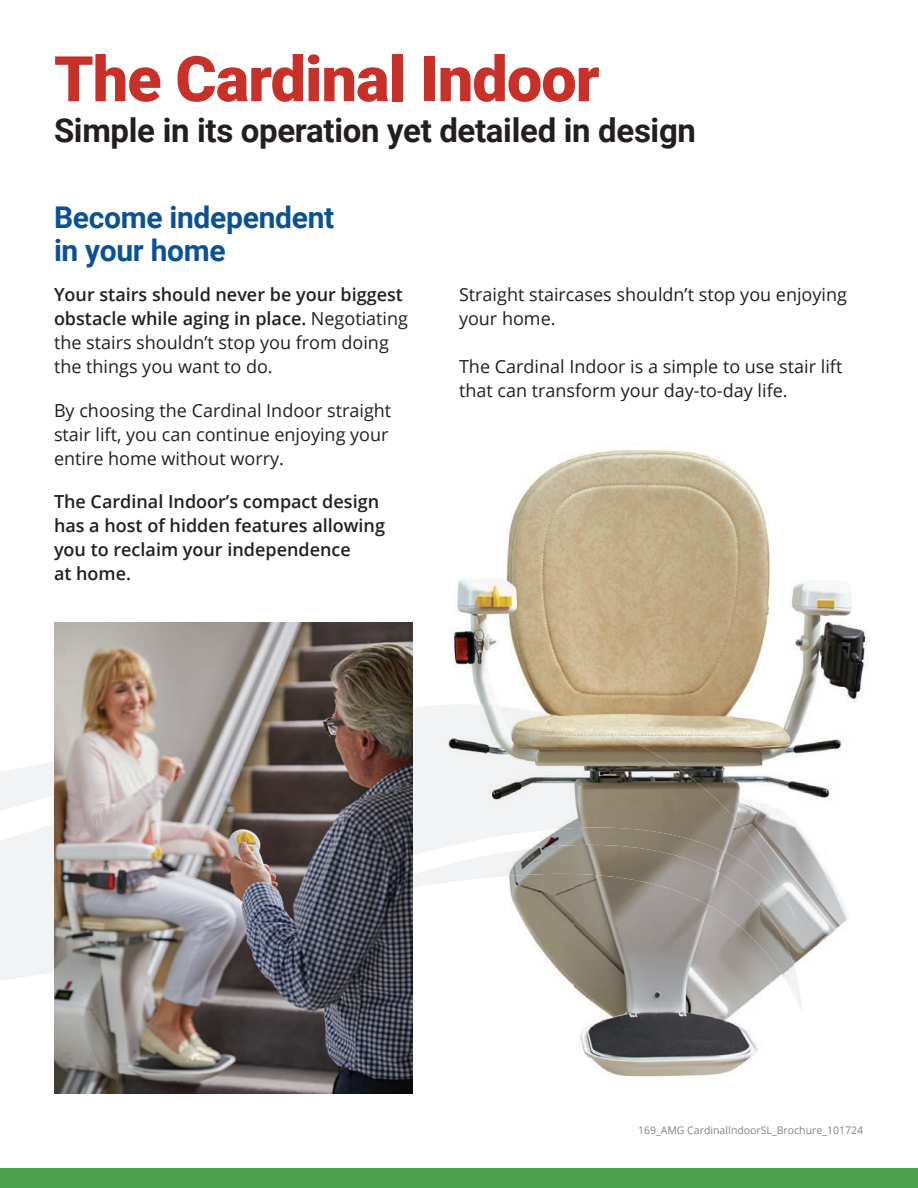
<style>
.page{position:relative;width:918px;height:1188px;background:#fff}
.page>*{position:absolute;margin:0;border:0;box-sizing:border-box;transform-origin:0 0}
.t1{font:900 63px "Roboto";letter-spacing:-.015em;color:#c8312a}
.t2{font:700 33px "Roboto";letter-spacing:-.01em;color:#231f20}
.t3{font:700 30px/33px "Roboto";letter-spacing:-.01em;color:#0b5196}
.t4{font:18px/24px "Open Sans";color:#231f20}
.t5{font:600 18px/24px "Open Sans";color:#231f20}
.t6{font:10.5px "Open Sans";color:#808285}
.s1{font-weight:600}
</style>
<div class="page">
<svg style="left:0;top:707px;width:420px;height:274px;fill:#f2f3f4"></svg>
<div style="left:0;top:1169px;width:918px;height:19px;background:#48a34c"></div>
<img style="left:453px;top:449px;width:415px;height:285px">
<img style="left:580px;top:734px;width:268px;height:343px">
<img style="left:522px;top:845px;width:281px;height:170px">
<img style="left:420px;top:704px;width:375px;height:215px">
<img style="left:54px;top:623px;width:358px;height:471px">
<h1 class="t1" style="left:54px;top:35px;width:547px">The Cardinal Indoor</h1>
<h2 class="t2" style="left:54px;top:107px;width:644px">Simple in its operation yet detailed in design</h2>
<h3 class="t3" style="left:54px;top:199px;width:282px">Become independent in your home</h3>
<p class="t4" style="left:54px;top:282px;width:356px"><span class="s1">Your stairs should never be your biggest obstacle while aging in place.</span> Negotiating the stairs shouldn’t stop you from doing the things you want to do.</p>
<p class="t4" style="left:54px;top:398px;width:339px">By choosing the Cardinal Indoor straight stair lift, you can continue enjoying your entire home without worry.</p>
<p class="t5" style="left:54px;top:489px;width:333px">The Cardinal Indoor’s compact design has a host of hidden features allowing you to reclaim your independence<br>at home.</p>
<p class="t4" style="left:459px;top:282px;width:390px">Straight staircases shouldn’t stop you enjoying your home.</p>
<p class="t4" style="left:459px;top:354px;width:385px">The Cardinal Indoor is a simple to use stair lift that can transform your day-to-day life.</p>
<p class="t6" style="left:638px;top:1123px;width:226px">169_AMG CardinalIndoorSL_Brochure_101724</p>
</div>
